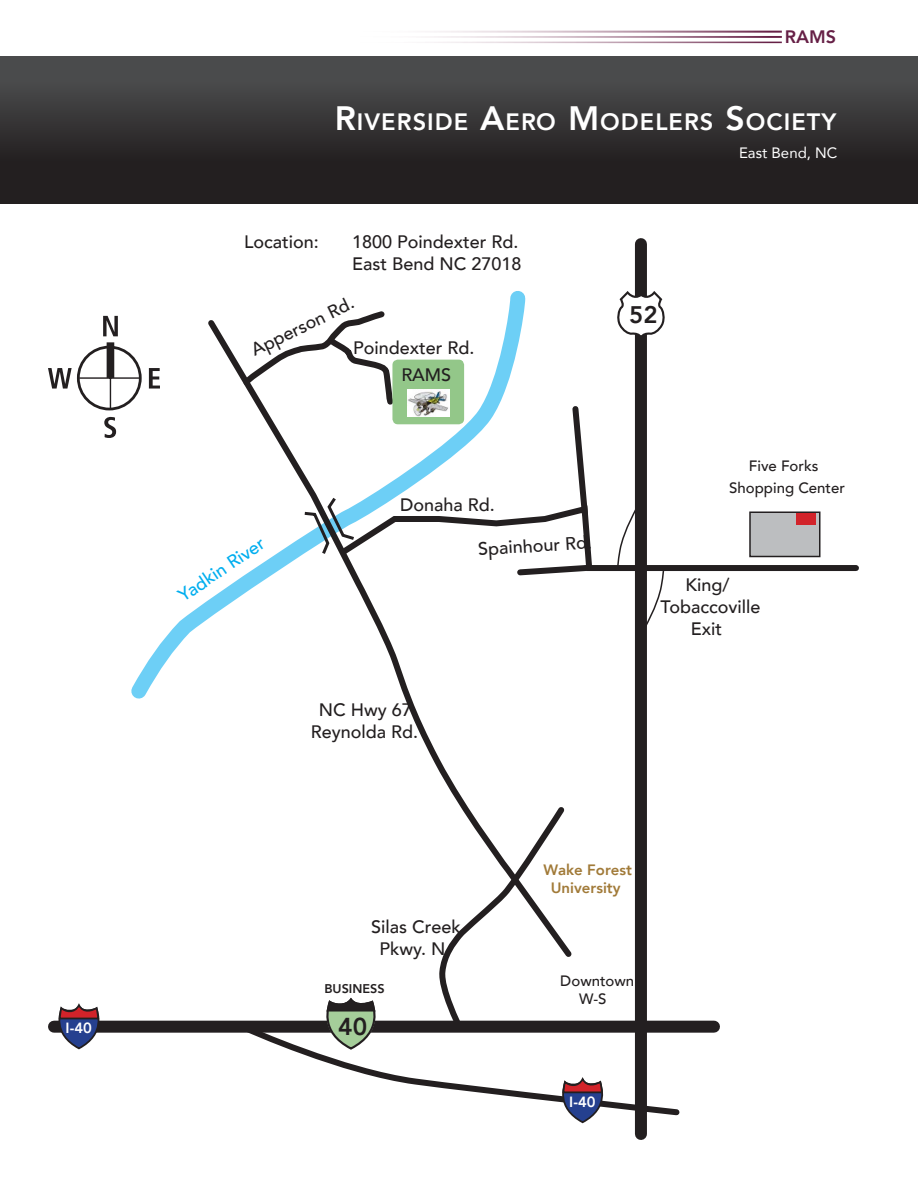
<style>
.page{position:relative;width:918px;height:1188px;background:#fff}
.page>*{position:absolute;margin:0;border:0;box-sizing:border-box;transform-origin:0 0}
.t1{font:800 24.45px "Avenir";color:#231f20}
.t2{font:800 23.85px "Avenir";color:#231f20}
.t3{font:800 23.7px "Avenir";letter-spacing:.045em;color:#fff}
.t4{font:500 18px/21.6px "Avenir";color:#231f20;text-align:center}
.t5{font:500 18px "Avenir";color:#00aeef}
.t6{font:800 18px "Avenir";color:#662046}
.t7{font:500 15px/18px "Avenir";color:#231f20;text-align:center}
.t8{font:800 15px/18px "Avenir";color:#a17a38;text-align:center}
.t9{font:15px "Avenir";color:#fff}
.t10{font:800 14.85px "Avenir";color:#fff}
.t11{font:800 12.6px "Avenir";color:#231f20}
.s1{font-size:33.75px}
</style>
<div class="page">
<div style="left:635px;top:244px;width:12px;height:890px;background:#231f20"></div>
<svg style="left:118px;top:291px;width:404px;height:408px"></svg>
<svg style="left:203px;top:315px;width:319px;height:489px"></svg>
<div style="left:54px;top:1021px;width:660px;height:12px;background:#231f20"></div>
<svg style="left:103px;top:316px;width:15px;height:20px"></svg>
<svg style="left:104px;top:417px;width:12px;height:21px"></svg>
<svg style="left:48px;top:368px;width:24px;height:21px"></svg>
<div style="left:77px;top:346px;width:65px;height:64px;border:3px solid #231f20;border-radius:50%"></div>
<hr style="left:110px;top:347px;width:1px;height:63px;background:#231f20">
<hr style="left:79px;top:377px;width:61px;height:2px;background:#231f20">
<div style="left:107px;top:342px;width:7px;height:36px;background:#231f20"></div>
<svg style="left:149px;top:368px;width:11px;height:21px"></svg>
<svg style="left:52px;top:1003px;width:54px;height:47px"></svg>
<svg style="left:240px;top:292px;width:619px;height:342px"></svg>
<svg style="left:242px;top:804px;width:440px;height:320px"></svg>
<div style="left:0;top:57px;width:918px;height:147px;background:linear-gradient(to bottom,#4e5051,#1a1516)"></div>
<hr style="left:336px;top:31px;width:446px;height:2px;background:#662046">
<hr style="left:336px;top:36px;width:446px;height:2px;background:#662046">
<hr style="left:336px;top:41px;width:446px;height:2px;background:#662046">
<img style="left:407px;top:389px;width:42px;height:28px">
<p class="t10" style="left:66px;top:1016px;width:28px">I-40</p>
<p class="t6" style="left:785px;top:23px;width:53px">RAMS</p>
<p class="t3" style="left:335px;top:103px;width:503px"><span class="s1">R</span>IVERSIDE <span class="s1">A</span>ERO <span class="s1">M</span>ODELERS <span class="s1">S</span>OCIETY</p>
<p class="t9" style="left:739px;top:141px;width:100px">East Bend, NC</p>
<p class="t4" style="left:244px;top:230px;width:76px">Location:</p>
<p class="t4" style="left:352px;top:230px;width:171px;text-align:left">1800 Poindexter Rd.<br>East Bend NC 27018</p>
<p class="t4" style="left:247px;top:340px;width:114px;rotate:-26deg">Apperson Rd.</p>
<p class="t4" style="left:353px;top:336px;width:123px">Poindexter Rd.</p>
<p class="t4" style="left:401px;top:363px;width:51px">RAMS</p>
<p class="t5" style="left:171px;top:584px;width:102px;rotate:-34deg">Yadkin River</p>
<p class="t4" style="left:400px;top:493px;width:96px">Donaha Rd.</p>
<p class="t4" style="left:311px;top:698px;width:109px">NC Hwy 67<br>Reynolda Rd.</p>
<p class="t4" style="left:477px;top:538px;width:116px;rotate:-4deg">Spainhour Rd.</p>
<p class="t2" style="left:629px;top:296px;width:30px">52</p>
<p class="t7" style="left:729px;top:454px;width:117px;line-height:21.6px">Five Forks<br>Shopping Center</p>
<p class="t4" style="left:661px;top:573px;width:102px">King/<br>Tobaccoville<br>Exit</p>
<p class="t4" style="left:371px;top:915px;width:91px">Silas Creek<br>Pkwy. N.</p>
<p class="t11" style="left:324px;top:979px;width:62px">BUSINESS</p>
<p class="t1" style="left:338px;top:1007px;width:30px">40</p>
<p class="t8" style="left:544px;top:861px;width:90px">Wake Forest<br>University</p>
<p class="t7" style="left:560px;top:971px;width:75px">Downtown<br>W-S</p>
<p class="t10" style="left:569px;top:1090px;width:28px">I-40</p>
</div>
